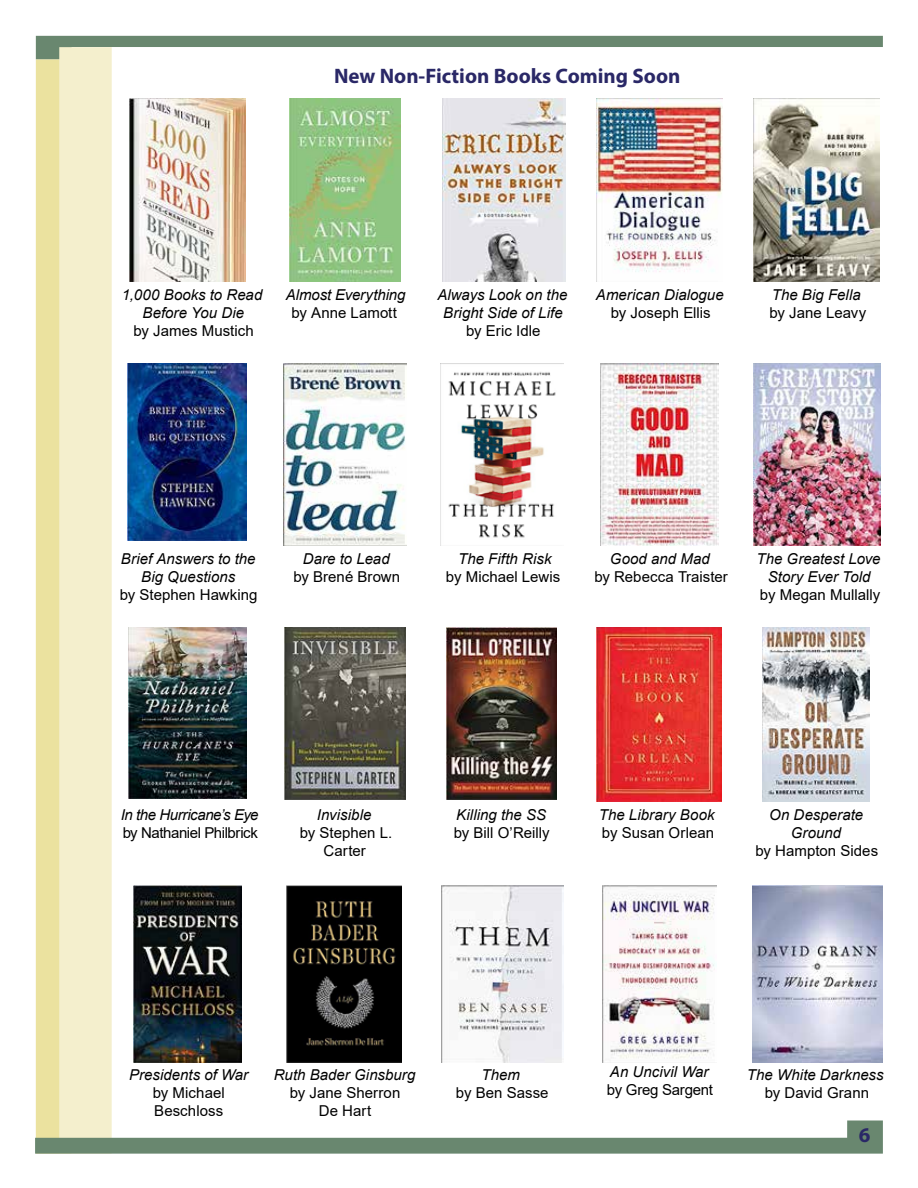
<style>
.page{position:relative;width:918px;height:1188px;background:#fff}
.page>*{position:absolute;margin:0;border:0;box-sizing:border-box;transform-origin:0 0}
.t1{font:700 21px "Myriad Pro";color:#2a2867}
.t2{font:italic 15px/18px "Arial";color:#000;text-align:center}
.t3{font:15px/18px "Arial";color:#000;text-align:center}
.t4{font:15px "Arial";letter-spacing:-.03em;color:#000}
.t5{font:italic 15px "Arial";letter-spacing:-.03em;color:#000}
</style>
<div class="page">
<div style="left:36px;top:59px;width:35px;height:1095px;background:#ebe29f"></div>
<svg style="left:36px;top:36px;width:847px;height:23px"></svg>
<div style="left:59px;top:47px;width:53px;height:1107px;background:#f4efcd"></div>
<svg style="left:35px;top:1120px;width:848px;height:34px"></svg>
<img style="left:283px;top:364px;width:123px;height:181px">
<img style="left:290px;top:99px;width:110px;height:182px">
<img style="left:442px;top:99px;width:124px;height:182px">
<img style="left:597px;top:99px;width:126px;height:173px">
<img style="left:284px;top:627px;width:122px;height:173px">
<img style="left:134px;top:886px;width:108px;height:177px">
<img style="left:603px;top:886px;width:113px;height:177px">
<img style="left:596px;top:627px;width:125px;height:174px">
<img style="left:441px;top:363px;width:123px;height:175px">
<img style="left:752px;top:886px;width:131px;height:177px">
<img style="left:129px;top:627px;width:118px;height:172px">
<img style="left:762px;top:627px;width:108px;height:174px">
<img style="left:441px;top:886px;width:123px;height:177px">
<img style="left:287px;top:886px;width:114px;height:177px">
<img style="left:754px;top:99px;width:125px;height:182px">
<img style="left:127px;top:364px;width:119px;height:177px">
<img style="left:753px;top:363px;width:127px;height:183px">
<img style="left:600px;top:364px;width:119px;height:182px">
<img style="left:447px;top:627px;width:110px;height:173px">
<img style="left:129px;top:99px;width:116px;height:182px">
<h1 class="t1" style="left:334px;top:62px;width:348px">New Non-Fiction Books Coming Soon</h1>
<p class="t2" style="left:122px;top:286px;width:142px">1,000 Books to Read<br>Before You Die</p>
<p class="t3" style="left:133px;top:322px;width:122px">by James Mustich</p>
<p class="t2" style="left:286px;top:286px;width:121px">Almost Everything</p>
<p class="t3" style="left:291px;top:304px;width:107px">by Anne Lamott</p>
<p class="t2" style="left:437px;top:286px;width:131px">Always Look on the<br>Bright Side of Life</p>
<p class="t3" style="left:466px;top:322px;width:76px">by Eric Idle</p>
<p class="t2" style="left:596px;top:286px;width:129px">American Dialogue</p>
<p class="t3" style="left:611px;top:304px;width:102px">by Joseph Ellis</p>
<p class="t2" style="left:772px;top:286px;width:90px">The Big Fella</p>
<p class="t3" style="left:769px;top:304px;width:98px">by Jane Leavy</p>
<p class="t2" style="left:121px;top:550px;width:136px">Brief Answers to the<br>Big Questions</p>
<p class="t3" style="left:120px;top:586px;width:139px">by Stephen Hawking</p>
<p class="t2" style="left:303px;top:550px;width:88px">Dare to Lead</p>
<p class="t3" style="left:293px;top:568px;width:108px">by Brené Brown</p>
<p class="t2" style="left:458px;top:550px;width:95px">The Fifth Risk</p>
<p class="t3" style="left:446px;top:568px;width:116px">by Michael Lewis</p>
<p class="t2" style="left:610px;top:550px;width:101px">Good and Mad</p>
<p class="t3" style="left:594px;top:568px;width:135px">by Rebecca Traister</p>
<p class="t2" style="left:756px;top:550px;width:126px">The Greatest Love<br>Story Ever Told</p>
<p class="t3" style="left:760px;top:586px;width:122px">by Megan Mullally</p>
<p class="t5" style="left:121px;top:805px;width:139px">In the Hurricane’s Eye</p>
<p class="t4" style="left:123px;top:823px;width:137px">by Nathaniel Philbrick</p>
<p class="t2" style="left:317px;top:806px;width:56px">Invisible</p>
<p class="t3" style="left:300px;top:824px;width:94px">by Stephen L.<br>Carter</p>
<p class="t2" style="left:456px;top:806px;width:92px">Killing the SS</p>
<p class="t3" style="left:454px;top:824px;width:97px">by Bill O’Reilly</p>
<p class="t2" style="left:599px;top:806px;width:117px">The Library Book</p>
<p class="t3" style="left:602px;top:824px;width:114px">by Susan Orlean</p>
<p class="t2" style="left:769px;top:806px;width:95px">On Desperate<br>Ground</p>
<p class="t3" style="left:756px;top:842px;width:124px">by Hampton Sides</p>
<p class="t2" style="left:129px;top:1066px;width:121px">Presidents of War</p>
<p class="t3" style="left:153px;top:1084px;width:73px;text-align:left">by Michael<br>Beschloss</p>
<p class="t2" style="left:274px;top:1066px;width:143px">Ruth Bader Ginsburg</p>
<p class="t3" style="left:290px;top:1084px;width:112px">by Jane Sherron<br>De Hart</p>
<p class="t2" style="left:482px;top:1066px;width:40px">Them</p>
<p class="t3" style="left:456px;top:1084px;width:94px">by Ben Sasse</p>
<p class="t2" style="left:610px;top:1063px;width:100px">An Uncivil War</p>
<p class="t3" style="left:607px;top:1081px;width:108px">by Greg Sargent</p>
<p class="t2" style="left:747px;top:1066px;width:138px">The White Darkness</p>
<p class="t3" style="left:765px;top:1084px;width:106px">by David Grann</p>
<h1 class="t1" style="left:859px;top:1121px;width:13px">6</h1>
</div>
